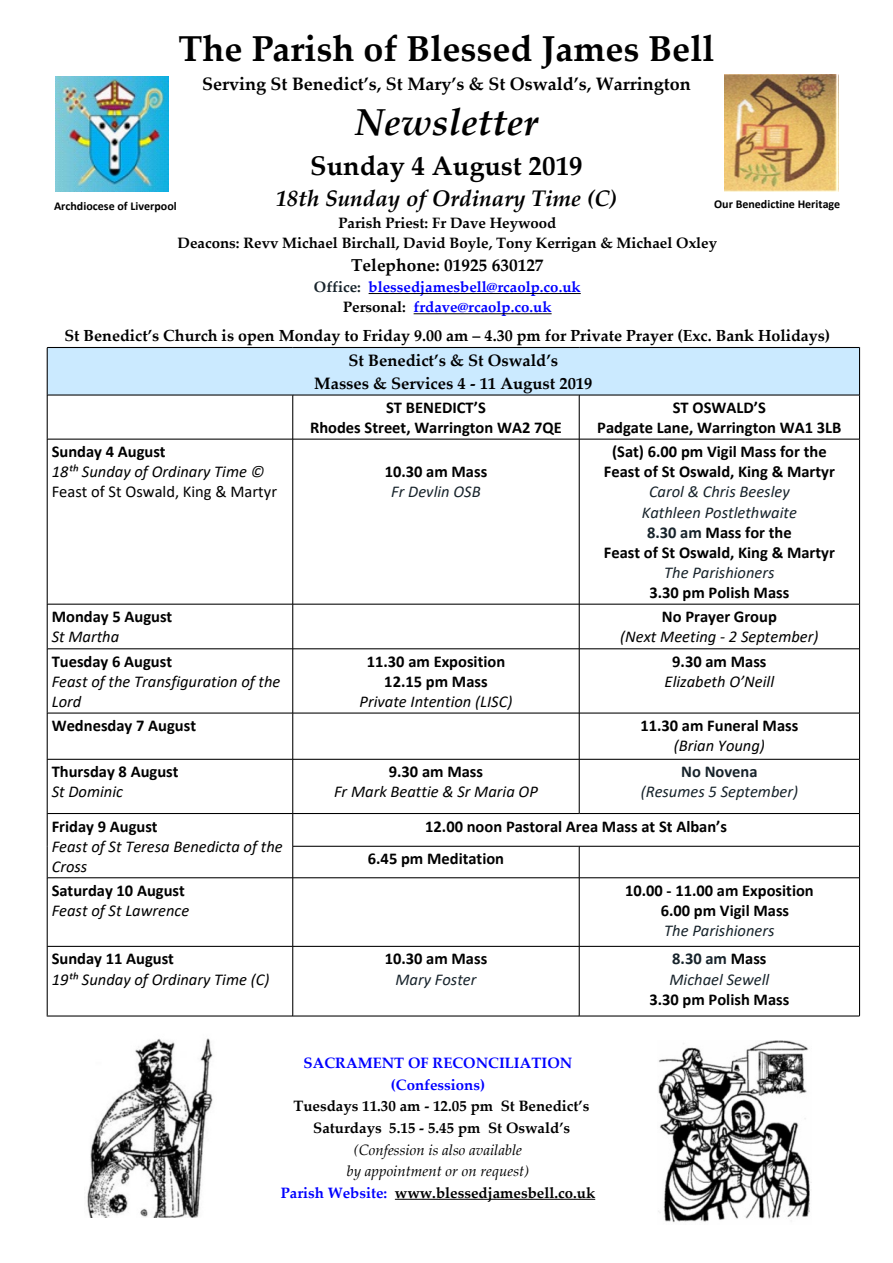
<style>
.page{position:relative;width:893px;height:1263px;background:#fff}
.page>*{position:absolute;margin:0;border:0;box-sizing:border-box;transform-origin:0 0}
.t1{font:italic 700 37.5px "Palatino Linotype";color:#000}
.t2{font:700 36px "Palatino Linotype";color:#000}
.t3{font:700 27px "Palatino Linotype";color:#000}
.t4{font:italic 700 22.5px "Palatino Linotype";color:#000}
.t5{font:700 18px "Palatino Linotype";color:#000}
.t6{font:700 17.25px "Palatino Linotype";color:#000}
.t7{font:700 16.5px/20.1px "Calibri";color:#000;text-align:center}
.t8{font:italic 16.5px/20.1px "Calibri";color:#000}
.t9{font:italic 16.5px/20.1px "Calibri";color:#17232b;text-align:center}
.t10{font:700 16.5px/22.2px "Palatino Linotype";color:#000;text-align:center}
.t11{font:16.5px "Calibri";color:#000}
.t12{font:700 16.5px "Calibri";color:#17232b}
.t13{font:700 16.05px "Palatino Linotype";color:#000}
.t14{font:700 15px/20.2px "Palatino Linotype";color:#000;text-align:center}
.t15{font:700 15px/20.2px "Palatino Linotype";color:#00f;text-align:center}
.t16{font:italic 15px/21.6px "Palatino Linotype";color:#000;text-align:center}
.t17{font:700 12px "Calibri";color:#000}
.s1{color:#17232b}
.s2{color:#000}
.s3{font-weight:700;font-style:normal}
.s4{font-weight:700;font-style:normal;color:#000}
.s5{font-weight:700;font-style:normal;color:#00f}
</style>
<div class="page">
<img style="left:55px;top:76px;width:114px;height:116px">
<img style="left:725px;top:75px;width:114px;height:116px">
<svg style="left:47px;top:347px;width:813px;height:669px"></svg>
<hr style="left:369px;top:293px;width:212px;height:1px;background:#000">
<hr style="left:414px;top:313px;width:138px;height:1px;background:#000">
<hr style="left:395px;top:1199px;width:200px;height:1px;background:#000">
<img style="left:658px;top:1041px;width:153px;height:181px">
<img style="left:87px;top:1038px;width:126px;height:179px">
<h2 class="t2" style="left:179px;top:34px;width:537px">The Parish of Blessed James Bell</h2>
<p class="t5" style="left:202px;top:77px;width:490px">Serving St Benedict’s, St Mary’s &amp; St Oswald’s, Warrington</p>
<h1 class="t1" style="left:355px;top:108px;width:185px">Newsletter</h1>
<h3 class="t3" style="left:310px;top:155px;width:274px">Sunday 4 August 2019</h3>
<h3 class="t4" style="left:276px;top:190px;width:343px">18th Sunday of Ordinary Time (C)</h3>
<p class="t17" style="left:54px;top:201px;width:124px">Archdiocese of Liverpool</p>
<p class="t17" style="left:714px;top:199px;width:128px">Our Benedictine Heritage</p>
<p class="t14" style="left:178px;top:215px;width:541px">Parish Priest: Fr Dave Heywood<br>Deacons: Revv Michael Birchall, David Boyle, Tony Kerrigan &amp; Michael Oxley</p>
<p class="t6" style="left:351px;top:258px;width:194px">Telephone: 01925 630127</p>
<p class="t15" style="left:314px;top:278px;width:268px"><span class="s1">Office:</span> blessedjamesbell@rcaolp.co.uk<br><span class="s2">Personal:</span> frdave@rcaolp.co.uk</p>
<p class="t13" style="left:64px;top:329px;width:767px">St Benedict’s Church is open Monday to Friday 9.00 am – 4.30 pm for Private Prayer (Exc. Bank Holidays)</p>
<p class="t7" style="left:52px;top:443px;width:115px">Sunday 4 August</p>
<p class="t8" style="left:52px;top:463px;width:214px">18th Sunday of Ordinary Time ©</p>
<p class="t11" style="left:52px;top:485px;width:227px">Feast of St Oswald, King &amp; Martyr</p>
<p class="t7" style="left:52px;top:608px;width:122px">Monday 5 August</p>
<p class="t8" style="left:52px;top:628px;width:69px">St Martha</p>
<p class="t7" style="left:52px;top:653px;width:122px">Tuesday 6 August</p>
<p class="t8" style="left:52px;top:673px;width:230px">Feast of the Transfiguration of the<br>Lord</p>
<p class="t10" style="left:314px;top:351px;width:280px">St Benedict’s &amp; St Oswald’s<br>Masses &amp; Services 4 - 11 August 2019</p>
<p class="t7" style="left:310px;top:399px;width:253px">ST BENEDICT’S<br>Rhodes Street, Warrington WA2 7QE</p>
<p class="t7" style="left:597px;top:399px;width:246px">ST OSWALD’S<br>Padgate Lane, Warrington WA1 3LB</p>
<p class="t7" style="left:385px;top:463px;width:104px">10.30 am Mass</p>
<p class="t9" style="left:391px;top:483px;width:91px">Fr Devlin OSB</p>
<p class="t7" style="left:367px;top:653px;width:140px">11.30 am Exposition<br>12.15 pm Mass</p>
<p class="t8" style="left:360px;top:693px;width:154px">Private Intention (LISC)</p>
<p class="t7" style="left:604px;top:443px;width:232px">(Sat) 6.00 pm Vigil Mass for the<br>Feast of St Oswald, King &amp; Martyr</p>
<p class="t9" style="left:604px;top:483px;width:232px">Carol &amp; Chris Beesley<br>Kathleen Postlethwaite<br><span class="s3">8.30 am</span> <span class="s4">Mass for the<br>Feast of St Oswald, King &amp; Martyr</span></p>
<p class="t9" style="left:664px;top:564px;width:112px">The Parishioners</p>
<p class="t7" style="left:649px;top:584px;width:141px">3.30 pm Polish Mass</p>
<p class="t7" style="left:662px;top:608px;width:116px">No Prayer Group</p>
<p class="t8" style="left:620px;top:628px;width:200px">(Next Meeting - 2 September)</p>
<p class="t7" style="left:672px;top:653px;width:96px">9.30 am Mass</p>
<p class="t8" style="left:665px;top:673px;width:111px">Elizabeth O’Neill</p>
<p class="t7" style="left:52px;top:717px;width:146px">Wednesday 7 August</p>
<p class="t7" style="left:640px;top:717px;width:159px">11.30 am Funeral Mass</p>
<p class="t8" style="left:674px;top:737px;width:93px">(Brian Young)</p>
<p class="t7" style="left:52px;top:763px;width:128px">Thursday 8 August</p>
<p class="t8" style="left:52px;top:783px;width:73px">St Dominic</p>
<p class="t7" style="left:389px;top:763px;width:96px">9.30 am Mass</p>
<p class="t8" style="left:334px;top:783px;width:205px">Fr Mark Beattie &amp; Sr Maria OP</p>
<p class="t12" style="left:681px;top:765px;width:78px">No Novena</p>
<p class="t9" style="left:641px;top:783px;width:159px">(Resumes 5 September)</p>
<p class="t7" style="left:52px;top:817px;width:107px">Friday 9 August</p>
<p class="t8" style="left:52px;top:837px;width:233px">Feast of St Teresa Benedicta of the<br>Cross</p>
<p class="t7" style="left:52px;top:881px;width:135px">Saturday 10 August</p>
<p class="t8" style="left:52px;top:902px;width:139px">Feast of St Lawrence</p>
<p class="t7" style="left:52px;top:950px;width:124px">Sunday 11 August</p>
<p class="t8" style="left:52px;top:970px;width:219px">19th Sunday of Ordinary Time (C)</p>
<p class="t7" style="left:368px;top:811px;width:361px;line-height:32.7px;text-align:left;text-indent:57px">12.00 noon Pastoral Area Mass at St Alban’s<br>6.45 pm Meditation</p>
<p class="t7" style="left:385px;top:950px;width:104px">10.30 am Mass</p>
<p class="t9" style="left:395px;top:970px;width:82px">Mary Foster</p>
<p class="t7" style="left:661px;top:881px;width:155px;text-align:left;text-indent:-36px">10.00 - 11.00 am Exposition<br>6.00 pm Vigil Mass</p>
<p class="t9" style="left:664px;top:922px;width:112px">The Parishioners</p>
<p class="t9" style="left:669px;top:950px;width:101px;text-align:left"><span class="s3">8.30 am</span> <span class="s4">Mass<br></span>Michael Sewell</p>
<p class="t7" style="left:649px;top:990px;width:141px">3.30 pm Polish Mass</p>
<p class="t15" style="left:304px;top:1054px;width:270px;line-height:21.6px">SACRAMENT OF RECONCILIATION (Confessions)</p>
<p class="t14" style="left:293px;top:1097px;width:297px;line-height:21.6px">Tuesdays 11.30 am - 12.05 pm St Benedict’s<br>Saturdays 5.15 - 5.45 pm St Oswald’s</p>
<p class="t16" style="left:281px;top:1140px;width:316px">(Confession is also available<br>by appointment or on request)<br><span class="s5">Parish Website:</span> <span class="s3">www.blessedjamesbell.co.uk</span></p>
</div>
